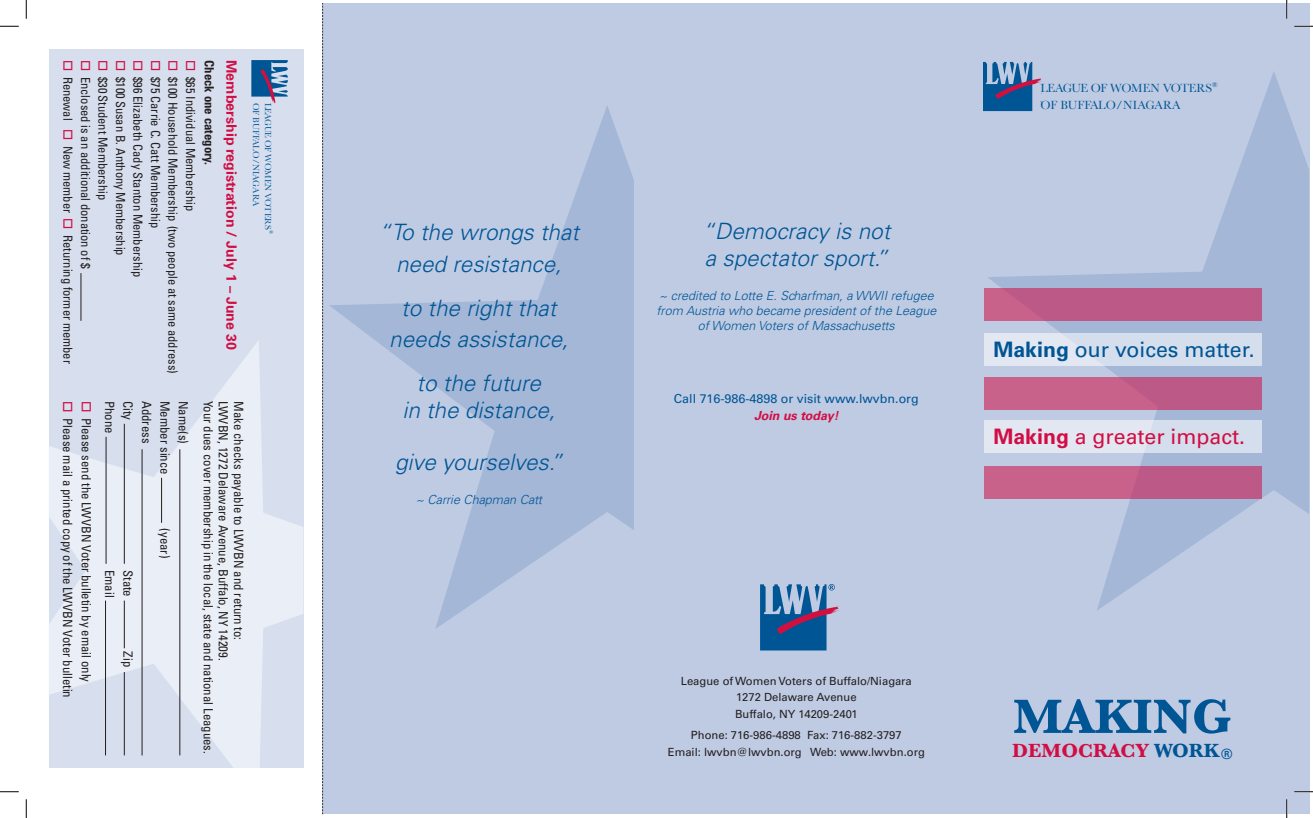
<style>
.page{position:relative;width:1313px;height:818px;background:#fff}
.page>*{position:absolute;margin:0;border:0;box-sizing:border-box;transform-origin:0 0}
.t1{font:700 50px "Baskerville";color:#005595}
.t2{font:italic 300 22.5px/27px "Univers";color:#005595;text-align:center}
.t3{font:21.25px "Univers";color:#005595}
.t4{font:21.25px "Univers";color:#d20d44}
.t5{font:700 20px "Baskerville";color:#d20d44}
.t6{font:700 14.12px "Univers";color:#d20d44}
.t7{font:condensed 12.75px "Univers";color:#231f20}
.t8{font:700 condensed 12.75px "Univers";color:#231f20}
.t9{font:condensed 12.5px "Univers";color:#231f20}
.t10{font:italic 300 12.5px/15px "Univers";color:#005595;text-align:center}
.t11{font:12.5px "Univers";color:#005595}
.t12{font:italic 700 12.5px "Univers";color:#d20d44}
.t13{font:12.38px/16.5px "Baskerville";letter-spacing:-.02em;color:#005595}
.t14{font:11.25px/16.2px "Univers";color:#231f20;text-align:center}
.t15{font:9.12px/12.2px "Baskerville";letter-spacing:-.02em;color:#005595}
.s1{color:#d20d44}
.s2{font-weight:700}
.s3{color:#005595}
</style>
<div class="page">
<div style="left:627px;top:4px;width:659px;height:810px;background:#bfcbe3"></div>
<div style="left:958px;top:4px;width:351px;height:810px;background:#bfcbe3"></div>
<svg style="left:987px;top:71px;width:322px;height:539px"></svg>
<div style="left:984px;top:377px;width:278px;height:33px;background:#c9628b"></div>
<div style="left:984px;top:289px;width:278px;height:32px;background:#bd5986"></div>
<div style="left:984px;top:333px;width:278px;height:33px;background:linear-gradient(to right,#e2e7f2,#d1dbea)"></div>
<div style="left:984px;top:420px;width:278px;height:33px;background:linear-gradient(to right,#e6eaf4,#d3ddeb)"></div>
<div style="left:984px;top:466px;width:278px;height:33px;background:#c9628b"></div>
<div style="left:322px;top:4px;width:312px;height:810px;background:#bfcbe3"></div>
<svg style="left:329px;top:106px;width:305px;height:523px"></svg>
<svg style="left:760px;top:584px;width:79px;height:66px"></svg>
<svg style="left:983px;top:62px;width:58px;height:49px"></svg>
<div style="left:49px;top:49px;width:254px;height:719px;background:#d7dfee"></div>
<svg style="left:49px;top:341px;width:254px;height:427px;fill:#eaeef6"></svg>
<svg style="left:251px;top:60px;width:37px;height:44px"></svg>
<hr style="left:179px;top:449px;width:1px;height:306px;background:#231f20">
<hr style="left:142px;top:449px;width:1px;height:306px;background:#231f20">
<hr style="left:124px;top:424px;width:1px;height:139px;background:#231f20">
<hr style="left:106px;top:437px;width:1px;height:126px;background:#231f20">
<hr style="left:105px;top:600px;width:1px;height:155px;background:#231f20">
<hr style="left:124px;top:600px;width:1px;height:48px;background:#231f20">
<hr style="left:124px;top:672px;width:1px;height:83px;background:#231f20">
<hr style="left:161px;top:478px;width:1px;height:45px;background:#231f20">
<hr style="left:81px;top:273px;width:1px;height:48px;background:#231f20">
<svg style="left:322px;top:4px;width:1px;height:810px"></svg>
<svg style="left:0;top:25px;width:19px;height:2px"></svg>
<svg style="left:1294px;top:25px;width:18px;height:2px"></svg>
<svg style="left:0;top:791px;width:19px;height:1px"></svg>
<svg style="left:1294px;top:790px;width:18px;height:2px"></svg>
<svg style="left:25px;top:0;width:2px;height:19px"></svg>
<svg style="left:25px;top:799px;width:2px;height:19px"></svg>
<svg style="left:1285px;top:0;width:2px;height:19px"></svg>
<svg style="left:1286px;top:799px;width:1px;height:19px"></svg>
<p class="t8" style="left:217px;top:60px;width:107px;rotate:90deg">Check one category.</p>
<p class="t6" style="left:240px;top:60px;width:291px;rotate:90deg">Membership registration / July 1 – June 30</p>
<p class="t9" style="left:76px;top:60px;width:305px;rotate:90deg"><span class="s1">□</span> Renewal <span class="s1">□</span> New member <span class="s1">□</span> Returning former member</p>
<p class="t9" style="left:93px;top:60px;width:210px;rotate:90deg"><span class="s1">□</span> Enclosed is an additional donation of $</p>
<p class="t9" style="left:111px;top:60px;width:141px;rotate:90deg"><span class="s1">□</span> $30 Student Membership</p>
<p class="t9" style="left:128px;top:60px;width:197px;rotate:90deg"><span class="s1">□</span> $100 Susan B. Anthony Membership</p>
<p class="t9" style="left:146px;top:60px;width:218px;rotate:90deg"><span class="s1">□</span> $96 Elizabeth Cady Stanton Membership</p>
<p class="t9" style="left:163px;top:60px;width:170px;rotate:90deg"><span class="s1">□</span> $75 Carrie C. Catt Membership</p>
<p class="t9" style="left:181px;top:60px;width:315px;rotate:90deg"><span class="s1">□</span> $100 Household Membership (two people at same address)</p>
<p class="t9" style="left:198px;top:60px;width:152px;rotate:90deg"><span class="s1">□</span> $65 Individual Membership</p>
<p class="t15" style="left:274px;top:103px;width:133px;rotate:90deg">LEAGUE OF WOMEN VOTERS<sup>®<br></sup>OF BUFFALO /NIAGARA</p>
<p class="t7" style="left:136px;top:401px;width:21px;rotate:90deg">City</p>
<p class="t7" style="left:155px;top:401px;width:44px;rotate:90deg">Address</p>
<p class="t7" style="left:94px;top:401px;width:283px;rotate:90deg"><span class="s1">□</span> Please send the LWVBN Voter bulletin by email only</p>
<p class="t7" style="left:216px;top:401px;width:354px;rotate:90deg">Your dues cover membership in the local, state and national Leagues.</p>
<p class="t7" style="left:232px;top:401px;width:261px;rotate:90deg">LWVBN, 1272 Delaware Avenue, Buffalo, NY 14209.</p>
<p class="t7" style="left:247px;top:401px;width:241px;rotate:90deg">Make checks payable to LWVBN and return to:</p>
<p class="t7" style="left:76px;top:401px;width:298px;rotate:90deg"><span class="s1">□</span> Please mail a printed copy of the LWVBN Voter bulletin</p>
<p class="t7" style="left:173px;top:401px;width:75px;rotate:90deg">Member since</p>
<p class="t7" style="left:192px;top:401px;width:45px;rotate:90deg">Name(s)</p>
<p class="t7" style="left:118px;top:401px;width:34px;rotate:90deg">Phone</p>
<p class="t7" style="left:173px;top:528px;width:31px;rotate:90deg">(year)</p>
<p class="t7" style="left:136px;top:570px;width:28px;rotate:90deg">State</p>
<p class="t7" style="left:118px;top:570px;width:29px;rotate:90deg">Email</p>
<p class="t7" style="left:136px;top:651px;width:17px;rotate:90deg">Zip</p>
<h2 class="t2" style="left:379px;top:215px;width:201px;line-height:32.5px">“To the wrongs that need resistance,</h2>
<h2 class="t2" style="left:389px;top:293px;width:181px;line-height:30.6px">to the right that needs assistance,</h2>
<h2 class="t2" style="left:402px;top:369px;width:154px">to the future<br>in the distance,</h2>
<h2 class="t2" style="left:395px;top:449px;width:169px">give yourselves.”</h2>
<p class="t10" style="left:416px;top:492px;width:128px">~ Carrie Chapman Catt</p>
<h2 class="t2" style="left:702px;top:218px;width:189px;text-align:left">“Democracy is not a spectator sport.”</h2>
<p class="t10" style="left:656px;top:288px;width:281px">~ credited to Lotte E. Scharfman, a WWII refugee from Austria who became president of the League of Women Voters of Massachusetts</p>
<p class="t11" style="left:674px;top:391px;width:246px">Call 716-986-4898 or visit www.lwvbn.org</p>
<p class="t12" style="left:754px;top:408px;width:86px">Join us today!</p>
<p class="t13" style="left:1040px;top:80px;width:179px">LEAGUE OF WOMEN VOTERS<sup>®<br></sup>OF BUFFALO /NIAGARA</p>
<h3 class="t3" style="left:993px;top:336px;width:263px"><span class="s2">Making</span> our voices matter.</h3>
<h3 class="t4" style="left:993px;top:423px;width:253px"><span class="s2">Making</span> a greater impact.</h3>
<p class="t14" style="left:681px;top:673px;width:232px">League of Women Voters of Buffalo/Niagara<br>1272 Delaware Avenue<br>Buffalo, NY 14209-2401</p>
<p class="t14" style="left:668px;top:727px;width:258px">Phone: 716-986-4898 Fax: 716-882-3797<br>Email: lwvbn@lwvbn.org Web: www.lwvbn.org</p>
<h1 class="t1" style="left:1013px;top:688px;width:220px">MAKING</h1>
<h3 class="t5" style="left:1012px;top:739px;width:222px">DEMOCRACY <span class="s3">WORK</span> <sub>®</sub></h3>
</div>
